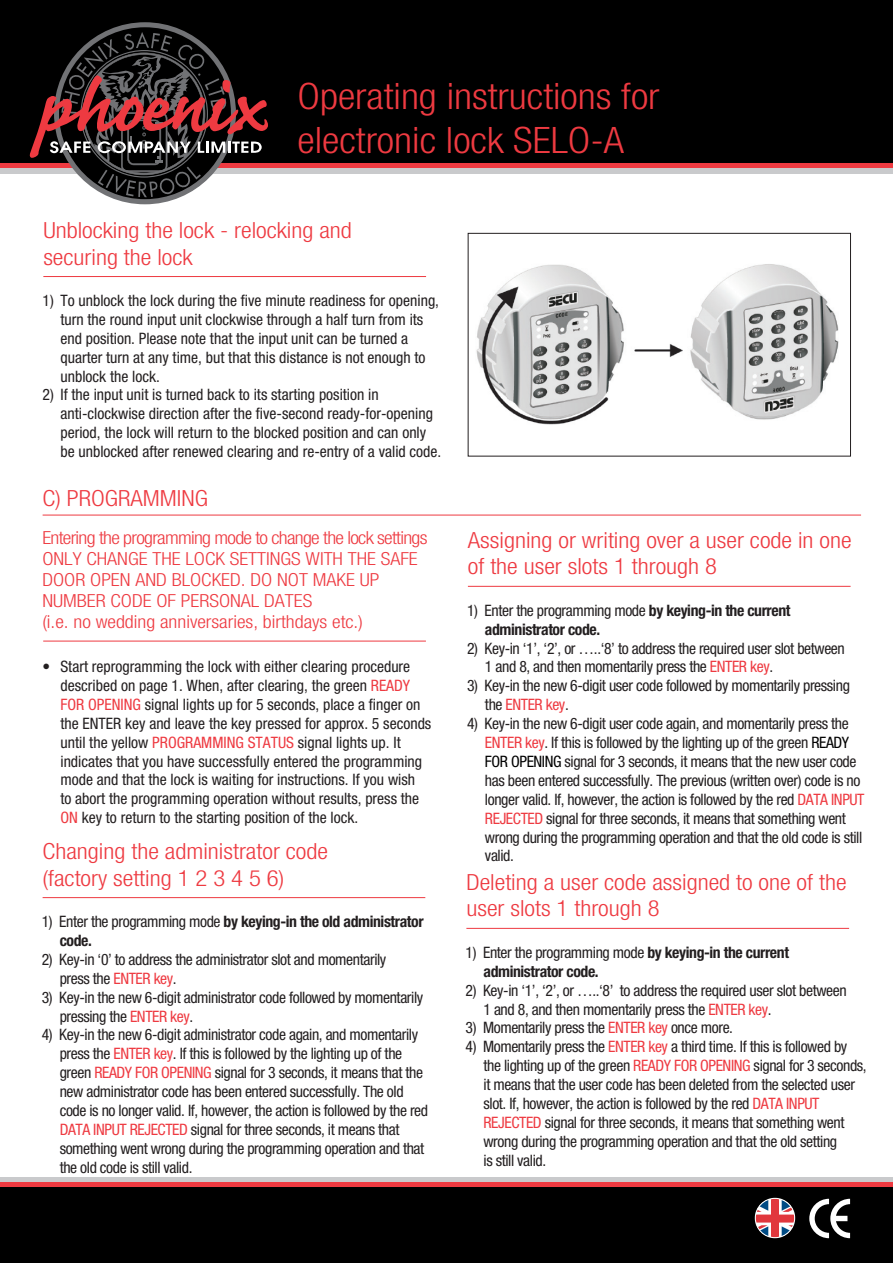
<style>
.page{position:relative;width:893px;height:1263px;background:#fff}
.page>*{position:absolute;margin:0;border:0;box-sizing:border-box;transform-origin:0 0}
.t1{font:300 condensed 36.45px/43.8px "Helvetica Neue";color:#ee3a41;scale:1.11 1}
.t2{font:300 condensed 22.35px/26.7px "Helvetica Neue";color:#ee3a41;scale:1.11 1}
.t3{font:300 condensed 18px/21px "Helvetica Neue";color:#ee3a41;scale:1.11 1}
.t4{font:condensed 15.75px/18.9px "Helvetica Neue";letter-spacing:-.025em;color:#231f20}
.t5{font:condensed 15.75px/18.9px "Helvetica Neue";color:#231f20}
.t6{font:700 condensed 15.75px/18.9px "Helvetica Neue";letter-spacing:-.025em;color:#231f20}
.s1{color:#ee3a41}
.s2{font-weight:400}
.s3{color:#000}
</style>
<div class="page">
<div style="left:0;top:168px;width:893px;height:5px;background:#c9cacc"></div>
<div style="left:0;top:163px;width:893px;height:5px;background:#ee3a41"></div>
<div style="left:0;top:0;width:893px;height:163px;background:#000"></div>
<svg style="left:29px;top:22px;width:239px;height:182px"></svg>
<div style="left:0;top:1177px;width:893px;height:5px;background:#c9cacc"></div>
<div style="left:0;top:1182px;width:893px;height:5px;background:#ee3a41"></div>
<div style="left:0;top:1187px;width:893px;height:76px;background:#000"></div>
<svg style="left:809px;top:1199px;width:41px;height:39px"></svg>
<svg style="left:755px;top:1198px;width:40px;height:40px"></svg>
<hr style="left:43px;top:276px;width:383px;height:1px;background:#ee3a41">
<hr style="left:43px;top:641px;width:383px;height:1px;background:#ee3a41">
<div style="left:468px;top:233px;width:383px;height:223px;border:1px solid #231f20"></div>
<img style="left:476px;top:264px;width:363px;height:161px">
<hr style="left:43px;top:515px;width:818px;height:1px;background:#ee3a41">
<hr style="left:43px;top:897px;width:382px;height:1px;background:#ee3a41">
<hr style="left:468px;top:586px;width:383px;height:1px;background:#ee3a41">
<hr style="left:466px;top:928px;width:383px;height:1px;background:#ee3a41">
<h1 class="t1" style="left:297px;top:74px;width:328px">Operating instructions for electronic lock SELO-A</h1>
<h2 class="t2" style="left:43px;top:216px;width:279px">Unblocking the lock - relocking and securing the lock</h2>
<p class="t5" style="left:60px;top:291px;width:380px;text-indent:-18px">1) To unblock the lock during the five minute readiness for opening, turn the round input unit clockwise through a half turn from its end position. Please note that the input unit can be turned a quarter turn at any time, but that this distance is not enough to unblock the lock.</p>
<p class="t5" style="left:60px;top:385px;width:382px;text-indent:-18px">2) If the input unit is turned back to its starting position in anti-clockwise direction after the five-second ready-for-opening period, the lock will return to the blocked position and can only be unblocked after renewed clearing and re-entry of a valid code.</p>
<h2 class="t2" style="left:43px;top:485px;width:151px">C) PROGRAMMING</h2>
<p class="t3" style="left:42px;top:527px;width:348px">Entering the programming mode to change the lock settings ONLY CHANGE THE LOCK SETTINGS WITH THE SAFE DOOR OPEN AND BLOCKED. DO NOT MAKE UP NUMBER CODE OF PERSONAL DATES<br>(i.e. no wedding anniversaries, birthdays etc.)</p>
<p class="t5" style="left:60px;top:657px;width:372px;text-indent:-18px">• Start reprogramming the lock with either clearing procedure described on page 1. When, after clearing, the green <span class="s1">READY FOR OPENING</span> signal lights up for 5 seconds, place a finger on the ENTER key and leave the key pressed for approx. 5 seconds until the yellow <span class="s1">PROGRAMMING STATUS</span> signal lights up. It indicates that you have successfully entered the programming mode and that the lock is waiting for instructions. If you wish<br>to abort the programming operation without results, press the <span class="s1">ON</span> key to return to the starting position of the lock.</p>
<h2 class="t2" style="left:43px;top:837px;width:259px">Changing the administrator code (factory setting 1 2 3 4 5 6)</h2>
<p class="t6" style="left:60px;top:912px;width:365px;text-indent:-18px"><span class="s2">1) Enter the programming mode</span> by keying-in the old administrator code.</p>
<p class="t4" style="left:60px;top:950px;width:328px;text-indent:-18px">2) Key-in ‘0’ to address the administrator slot and momentarily press the <span class="s1">ENTER key</span>.</p>
<p class="t4" style="left:60px;top:987px;width:365px;text-indent:-18px">3) Key-in the new 6-digit administrator code followed by momentarily pressing the <span class="s1">ENTER key</span>.</p>
<p class="t4" style="left:60px;top:1025px;width:370px;text-indent:-18px">4) Key-in the new 6-digit administrator code again, and momentarily press the <span class="s1">ENTER key</span>. If this is followed by the lighting up of the green <span class="s1">READY FOR OPENING</span> signal for 3 seconds, it means that the new administrator code has been entered successfully. The old code is no longer valid. If, however, the action is followed by the red <span class="s1">DATA INPUT REJECTED</span> signal for three seconds, it means that something went wrong during the programming operation and that the old code is still valid.</p>
<h2 class="t2" style="left:468px;top:526px;width:347px">Assigning or writing over a user code in one of the user slots 1 through 8</h2>
<p class="t6" style="left:485px;top:600px;width:307px;text-indent:-18px"><span class="s2">1) Enter the programming mode</span> by keying-in the current administrator code.</p>
<p class="t4" style="left:485px;top:638px;width:361px;text-indent:-18px">2) Key-in ‘1’, ‘2’, or …..‘8’ to address the required user slot between<br>1 and 8, and then momentarily press the <span class="s1">ENTER key</span>.</p>
<p class="t4" style="left:485px;top:676px;width:366px;text-indent:-18px">3) Key-in the new 6-digit user code followed by momentarily pressing the <span class="s1">ENTER key</span>.</p>
<p class="t4" style="left:485px;top:714px;width:381px;text-indent:-18px">4) Key-in the new 6-digit user code again, and momentarily press the <span class="s1">ENTER key</span>. If this is followed by the lighting up of the green <span class="s3">READY FOR OPENING</span> signal for 3 seconds, it means that the new user code has been entered successfully. The previous (written over) code is no longer valid. If, however, the action is followed by the red <span class="s1">DATA INPUT REJECTED</span> signal for three seconds, it means that something went wrong during the programming operation and that the old code is still valid.</p>
<h2 class="t2" style="left:466px;top:868px;width:344px">Deleting a user code assigned to one of the user slots 1 through 8</h2>
<p class="t6" style="left:483px;top:942px;width:307px;text-indent:-18px"><span class="s2">1) Enter the programming mode</span> by keying-in the current administrator code.</p>
<p class="t4" style="left:483px;top:980px;width:365px;text-indent:-18px">2) Key-in ‘1’, ‘2’, or …..‘8’ to address the required user slot between<br>1 and 8, and then momentarily press the <span class="s1">ENTER key</span>.</p>
<p class="t4" style="left:465px;top:1018px;width:269px">3) Momentarily press the <span class="s1">ENTER key</span> once more.</p>
<p class="t4" style="left:483px;top:1037px;width:385px;text-indent:-18px">4) Momentarily press the <span class="s1">ENTER key</span> a third time. If this is followed by the lighting up of the green <span class="s1">READY FOR OPENING</span> signal for 3 seconds, it means that the user code has been deleted from the selected user slot. If, however, the action is followed by the red <span class="s1">DATA INPUT REJECTED</span> signal for three seconds, it means that something went wrong during the programming operation and that the old setting<br>is still valid.</p>
</div>
